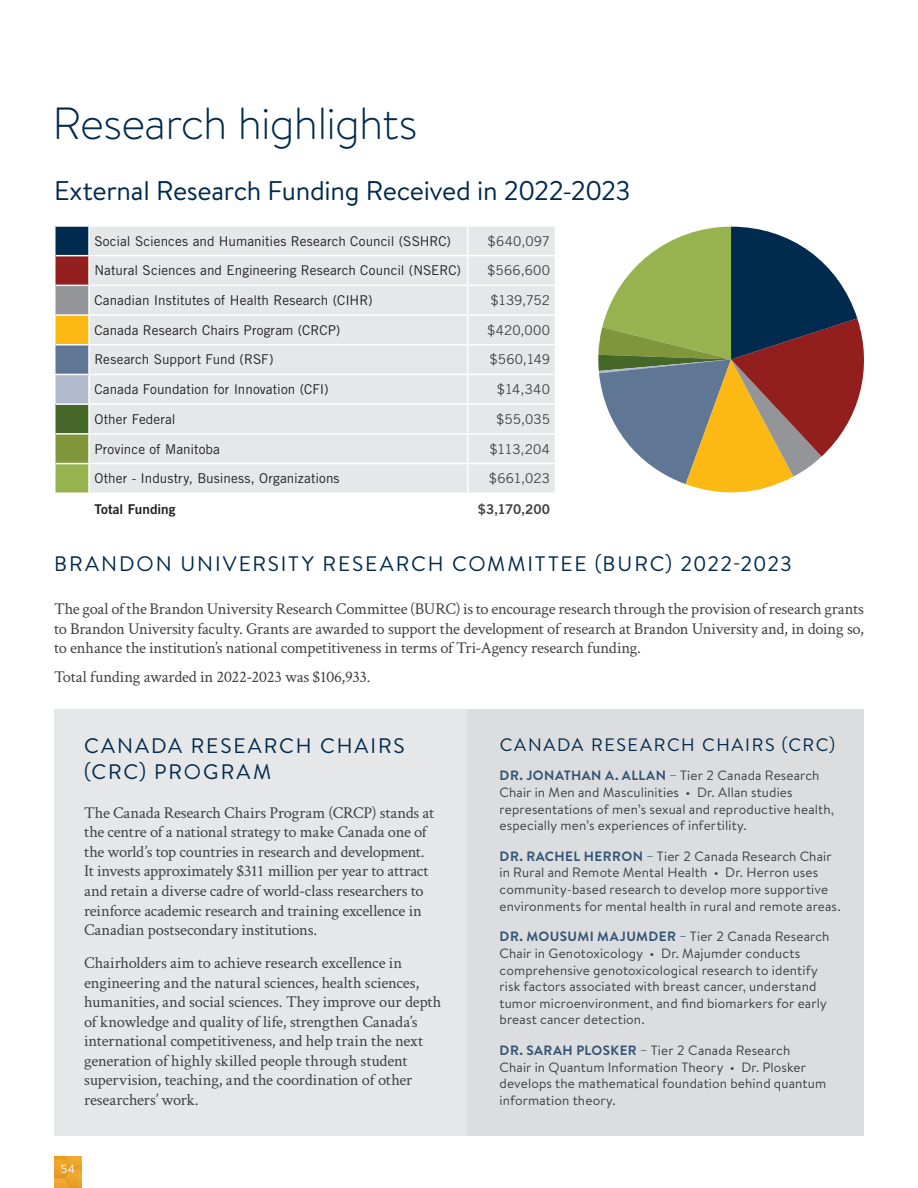
<style>
.page{position:relative;width:918px;height:1188px;background:#fff}
.page>*{position:absolute;margin:0;border:0;box-sizing:border-box;transform-origin:0 0}
.t1{font:300 45px "Brandon Text";letter-spacing:-.015em;color:#002a4e}
.t2{font:27px "Brandon Text";letter-spacing:-.01em;color:#002a4e}
.t3{font:21px/25.2px "Brandon Text";letter-spacing:.09em;color:#002a4e}
.t4{font:18px "Brandon Text";letter-spacing:.095em;color:#002a4e}
.t5{font:16.5px/19.5px "Crimson Text";letter-spacing:-.01em;color:#414042}
.t6{font:13.5px/16.6px "Brandon Text";letter-spacing:.01em;color:#414042}
.t7{font:13.5px "Trade Gothic LT Std";letter-spacing:.005em;color:#231f20}
.t8{font:13.5px "Trade Gothic LT Std";letter-spacing:.01em;color:#414042}
.t9{font:13.5px "Trade Gothic LT Std Bd 2";color:#231f20}
.t10{font:13.5px "Trade Gothic LT Std Bd 2";letter-spacing:-.015em;color:#414042}
.t11{font:12px "Brandon Grotesque";color:#fff}
.s1{font-weight:700;color:#315476}
.s2{color:#315476}
</style>
<div class="page">
<svg style="left:598px;top:227px;width:266px;height:266px"></svg>
<svg style="left:55px;top:227px;width:500px;height:266px;background:#e1e1e0"></svg>
<div style="left:54px;top:709px;width:810px;height:426px;background:#e6e7e8"></div>
<div style="left:468px;top:709px;width:396px;height:426px;background:#dcddde"></div>
<img style="left:54px;top:1157px;width:28px;height:31px">
<h1 class="t1" style="left:52px;top:93px;width:367px">Research highlights</h1>
<h2 class="t2" style="left:54px;top:172px;width:578px">External Research Funding Received in 2022-2023</h2>
<p class="t7" style="left:94px;top:233px;width:358px">Social Sciences and Humanities Research Council (SSHRC)</p>
<p class="t8" style="left:488px;top:233px;width:64px">$640,097</p>
<p class="t7" style="left:94px;top:262px;width:368px">Natural Sciences and Engineering Research Council (NSERC)</p>
<p class="t8" style="left:487px;top:262px;width:64px">$566,600</p>
<p class="t7" style="left:94px;top:292px;width:280px">Canadian Institutes of Health Research (CIHR)</p>
<p class="t8" style="left:490px;top:292px;width:61px">$139,752</p>
<p class="t7" style="left:94px;top:322px;width:248px">Canada Research Chairs Program (CRCP)</p>
<p class="t8" style="left:487px;top:322px;width:64px">$420,000</p>
<p class="t7" style="left:94px;top:352px;width:181px">Research Support Fund (RSF)</p>
<p class="t8" style="left:490px;top:352px;width:62px">$560,149</p>
<p class="t7" style="left:94px;top:381px;width:236px">Canada Foundation for Innovation (CFI)</p>
<p class="t8" style="left:497px;top:381px;width:55px">$14,340</p>
<p class="t7" style="left:94px;top:411px;width:83px">Other Federal</p>
<p class="t8" style="left:496px;top:411px;width:55px">$55,035</p>
<p class="t7" style="left:94px;top:441px;width:127px">Province of Manitoba</p>
<p class="t8" style="left:489px;top:441px;width:62px">$113,204</p>
<p class="t7" style="left:94px;top:470px;width:247px">Other - Industry, Business, Organizations</p>
<p class="t8" style="left:489px;top:470px;width:63px">$661,023</p>
<p class="t9" style="left:94px;top:501px;width:83px">Total Funding</p>
<p class="t10" style="left:478px;top:501px;width:74px">$3,170,200</p>
<p class="t3" style="left:54px;top:550px;width:739px">BRANDON UNIVERSITY RESEARCH COMMITTEE (BURC) 2022-2023</p>
<p class="t5" style="left:54px;top:598px;width:812px;text-align:justify">The goal of the Brandon University Research Committee (BURC) is to encourage research through the provision of research grants to Brandon University faculty. Grants are awarded to support the development of research at Brandon University and, in doing so, to enhance the institution’s national competitiveness in terms of Tri-Agency research funding.</p>
<p class="t5" style="left:54px;top:666px;width:318px">Total funding awarded in 2022-2023 was $106,933.</p>
<p class="t3" style="left:84px;top:733px;width:322px">CANADA RESEARCH CHAIRS (CRC) PROGRAM</p>
<p class="t5" style="left:84px;top:802px;width:352px">The Canada Research Chairs Program (CRCP) stands at the centre of a national strategy to make Canada one of the world’s top countries in research and development.<br>It invests approximately $311 million per year to attract and retain a diverse cadre of world-class researchers to reinforce academic research and training excellence in Canadian postsecondary institutions.</p>
<p class="t5" style="left:84px;top:953px;width:359px">Chairholders aim to achieve research excellence in engineering and the natural sciences, health sciences, humanities, and social sciences. They improve our depth of knowledge and quality of life, strengthen Canada’s international competitiveness, and help train the next generation of highly skilled people through student supervision, teaching, and the coordination of other researchers’ work.</p>
<p class="t11" style="left:61px;top:1160px;width:15px">54</p>
<p class="t11" style="left:61px;top:1160px;width:15px">28</p>
<p class="t4" style="left:500px;top:733px;width:337px">CANADA RESEARCH CHAIRS (CRC)</p>
<p class="t6" style="left:500px;top:767px;width:336px"><span class="s1">DR. JONATHAN A. ALLAN</span> <span class="s2">–</span> Tier 2 Canada Research Chair in Men and Masculinities • Dr. Allan studies representations of men’s sexual and reproductive health, especially men’s experiences of infertility.</p>
<p class="t6" style="left:500px;top:847px;width:343px"><span class="s1">DR. RACHEL HERRON</span> <span class="s2">–</span> Tier 2 Canada Research Chair in Rural and Remote Mental Health • Dr. Herron uses community-based research to develop more supportive environments for mental health in rural and remote areas.</p>
<p class="t6" style="left:500px;top:928px;width:331px"><span class="s1">DR. MOUSUMI MAJUMDER</span> <span class="s2">–</span> Tier 2 Canada Research Chair in Genotoxicology • Dr. Majumder conducts comprehensive genotoxicological research to identify risk factors associated with breast cancer, understand tumor microenvironment, and find biomarkers for early breast cancer detection.</p>
<p class="t6" style="left:500px;top:1042px;width:328px"><span class="s1">DR. SARAH PLOSKER</span> <span class="s2">–</span> Tier 2 Canada Research<br>Chair in Quantum Information Theory • Dr. Plosker develops the mathematical foundation behind quantum information theory.</p>
</div>
